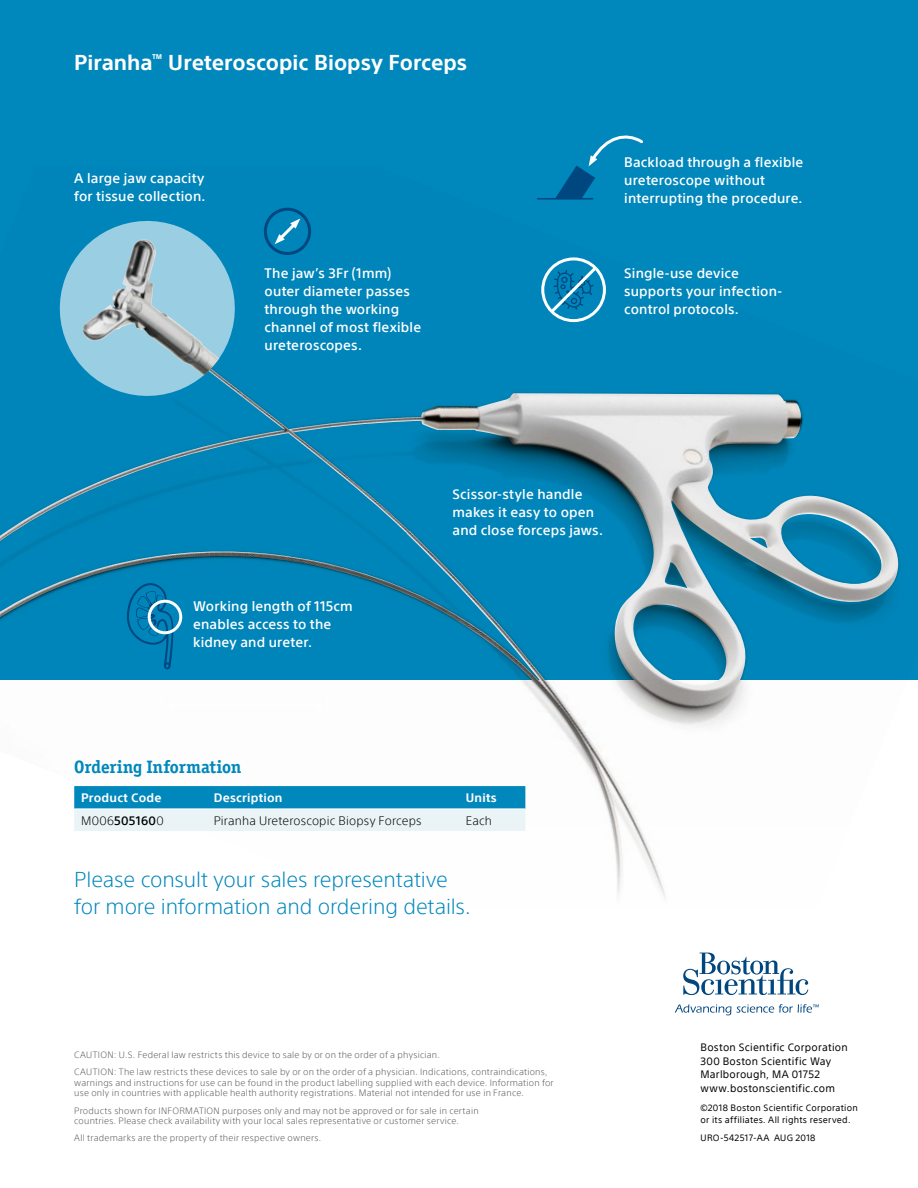
<style>
.page{position:relative;width:918px;height:1188px;background:#fff}
.page>*{position:absolute;margin:0;border:0;box-sizing:border-box;transform-origin:0 0}
.t1{font:300 21px/27px "SST";letter-spacing:-.005em;color:#0087bc}
.t2{font:700 21px "SST";color:#fff}
.t3{font:700 18px "Officina Ser ITC Std";color:#0087bc}
.t4{font:500 13.5px/18px "SST";letter-spacing:.015em;color:#fff}
.t5{font:300 12px "SST";letter-spacing:.015em;color:#000}
.t6{font:700 12px "SST";letter-spacing:.02em;color:#fff}
.t7{font:500 12px "SST";letter-spacing:.025em;color:#000}
.t8{font:10.5px/13.5px "SST";letter-spacing:.02em;color:#000}
.t9{font:300 9px/10.5px "SST";letter-spacing:.025em;color:#58595b}
.t10{font:9px/12px "SST";letter-spacing:.025em;color:#000}
.s1{font-weight:300}
</style>
<div class="page">
<div style="left:0;top:0;width:918px;height:680px;background:#0087bc"></div>
<img style="left:0;top:392px;width:899px;height:506px">
<svg style="left:48px;top:221px;width:198px;height:186px"></svg>
<img style="left:82px;top:239px;width:137px;height:137px">
<svg style="left:74px;top:786px;width:451px;height:45px;background:#73bcd9"></svg>
<hr style="left:74px;top:831px;width:133px;height:2px;background:#fff">
<hr style="left:207px;top:831px;width:252px;height:2px;background:#fff">
<hr style="left:459px;top:831px;width:66px;height:2px;background:#fff">
<hr style="left:74px;top:809px;width:133px;height:1px;background:#fff">
<hr style="left:207px;top:809px;width:252px;height:1px;background:#fff">
<hr style="left:459px;top:809px;width:66px;height:1px;background:#fff">
<div style="left:264px;top:208px;width:47px;height:47px;border:3px solid #00467f;border-radius:50%"></div>
<svg style="left:275px;top:218px;width:25px;height:26px"></svg>
<hr style="left:171px;top:705px;width:147px;height:2px;background:#fff">
<svg style="left:161px;top:697px;width:13px;height:18px"></svg>
<svg style="left:315px;top:697px;width:13px;height:18px"></svg>
<div style="left:541px;top:257px;width:65px;height:65px;border:3px solid #fff;border-radius:50%"></div>
<svg style="left:548px;top:264px;width:52px;height:52px"></svg>
<hr style="left:538px;top:198px;width:55px;height:2px;background:#00467f">
<svg style="left:555px;top:135px;width:88px;height:64px"></svg>
<svg style="left:123px;top:583px;width:51px;height:86px"></svg>
<div style="left:148px;top:600px;width:34px;height:34px;border:3px solid #fff;border-radius:50%"></div>
<svg style="left:683px;top:953px;width:125px;height:42px"></svg>
<svg style="left:675px;top:1004px;width:144px;height:11px"></svg>
<h1 class="t2" style="left:74px;top:50px;width:394px">Piranha<sup>™</sup> Ureteroscopic Biopsy Forceps</h1>
<h3 class="t4" style="left:74px;top:169px;width:133px">A large jaw capacity for tissue collection.</h3>
<h3 class="t4" style="left:265px;top:264px;width:158px">The jaw’s 3Fr (1mm) outer diameter passes through the working channel of most flexible ureteroscopes.</h3>
<h3 class="t4" style="left:624px;top:153px;width:181px">Backload through a flexible ureteroscope without interrupting the procedure.</h3>
<h3 class="t4" style="left:624px;top:264px;width:160px">Single-use device supports your infection&shy;control protocols.</h3>
<h3 class="t4" style="left:193px;top:597px;width:161px">Working length of 115cm enables access to the kidney and ureter.</h3>
<h3 class="t4" style="left:453px;top:485px;width:152px">Scissor-style handle makes it easy to open and close forceps jaws.</h3>
<h2 class="t3" style="left:74px;top:756px;width:169px">Ordering Information</h2>
<h3 class="t6" style="left:81px;top:791px;width:82px">Product Code</h3>
<h3 class="t6" style="left:214px;top:791px;width:70px">Description</h3>
<h3 class="t6" style="left:466px;top:791px;width:33px">Units</h3>
<h3 class="t7" style="left:81px;top:814px;width:84px"><span class="s1">M006</span>505160<span class="s1">0</span></h3>
<h3 class="t5" style="left:214px;top:814px;width:209px">Piranha Ureteroscopic Biopsy Forceps</h3>
<h3 class="t5" style="left:466px;top:814px;width:28px">Each</h3>
<h1 class="t1" style="left:74px;top:866px;width:398px">Please consult your sales representative for more information and ordering details.</h1>
<p class="t9" style="left:74px;top:1046px;width:475px;line-height:17.2px">CAUTION: U.S. Federal law restricts this device to sale by or on the order of a physician.<br>CAUTION: The law restricts these devices to sale by or on the order of a physician. Indications, contraindications,</p>
<p class="t9" style="left:74px;top:1077px;width:481px">warnings and instructions for use can be found in the product labelling supplied with each device. Information for use only in countries with applicable health authority registrations. Material not intended for use in France.</p>
<p class="t9" style="left:74px;top:1105px;width:406px">Products shown for INFORMATION purposes only and may not be approved or for sale in certain countries. Please check availability with your local sales representative or customer service.</p>
<p class="t9" style="left:74px;top:1133px;width:249px">All trademarks are the property of their respective owners.</p>
<p class="t8" style="left:701px;top:1041px;width:149px">Boston Scientific Corporation<br>300 Boston Scientific Way<br>Marlborough, MA 01752 www.bostonscientific.com</p>
<p class="t10" style="left:701px;top:1101px;width:159px">©2018 Boston Scientific Corporation or its affiliates. All rights reserved.</p>
<p class="t10" style="left:701px;top:1132px;width:116px">URO-542517-AA AUG 2018</p>
</div>
